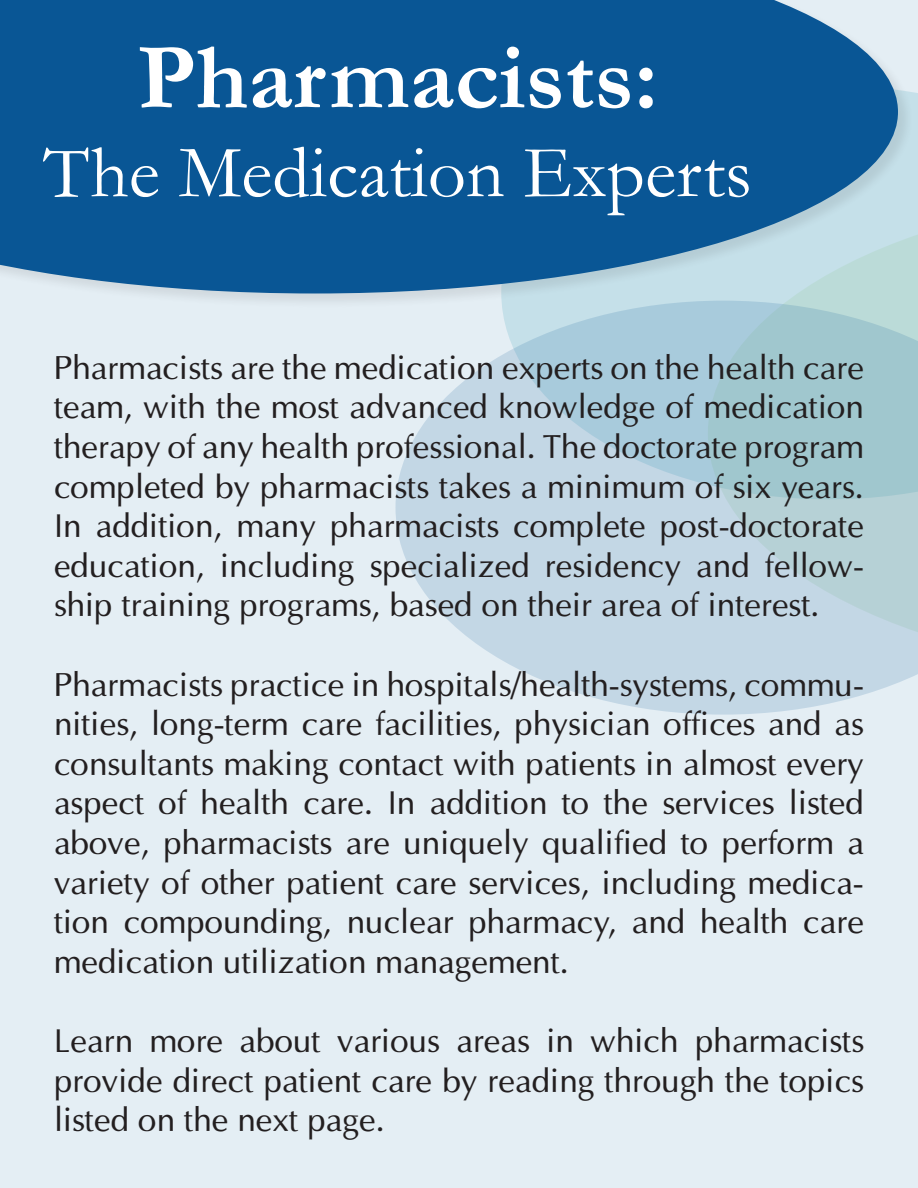
<style>
.page{position:relative;width:918px;height:1188px;background:#e4eef4}
.page>*{position:absolute;margin:0;border:0;box-sizing:border-box;transform-origin:0 0}
.t1{font:700 94.5px "Garamond";color:#fff}
.t2{font:75px "Garamond";color:#fff}
.t3{font:33px/39.6px "Optima";color:#231f20;text-align:justify}
</style>
<div class="page">
<svg style="left:395px;top:301px;width:523px;height:414px;background:#bdd5e0"></svg>
<div style="left:0;top:0;width:913px;height:309px;background:#231f20;opacity:.1"></div>
<svg style="left:0;top:0;width:898px;height:293px;background:#1e659e"></svg>
<h1 class="t1" style="left:138px;top:13px;width:522px">Pharmacists:</h1>
<h2 class="t2" style="left:43px;top:122px;width:710px">The Medication Experts</h2>
<p class="t3" style="left:54px;top:348px;width:812px">Pharmacists are the medication experts on the health care team, with the most advanced knowledge of medication therapy of any health professional. The doctorate program completed by pharmacists takes a minimum of six years.<br>In addition, many pharmacists complete post-doctorate education, including specialized residency and fellow&shy;ship training programs, based on their area of interest.</p>
<p class="t3" style="left:54px;top:665px;width:812px">Pharmacists practice in hospitals/health-systems, commu&shy;nities, long-term care facilities, physician offices and as consultants making contact with patients in almost every aspect of health care. In addition to the services listed above, pharmacists are uniquely qualified to perform a variety of other patient care services, including medica&shy;tion compounding, nuclear pharmacy, and health care medication utilization management.</p>
<p class="t3" style="left:54px;top:1021px;width:812px">Learn more about various areas in which pharmacists provide direct patient care by reading through the topics listed on the next page.</p>
</div>
